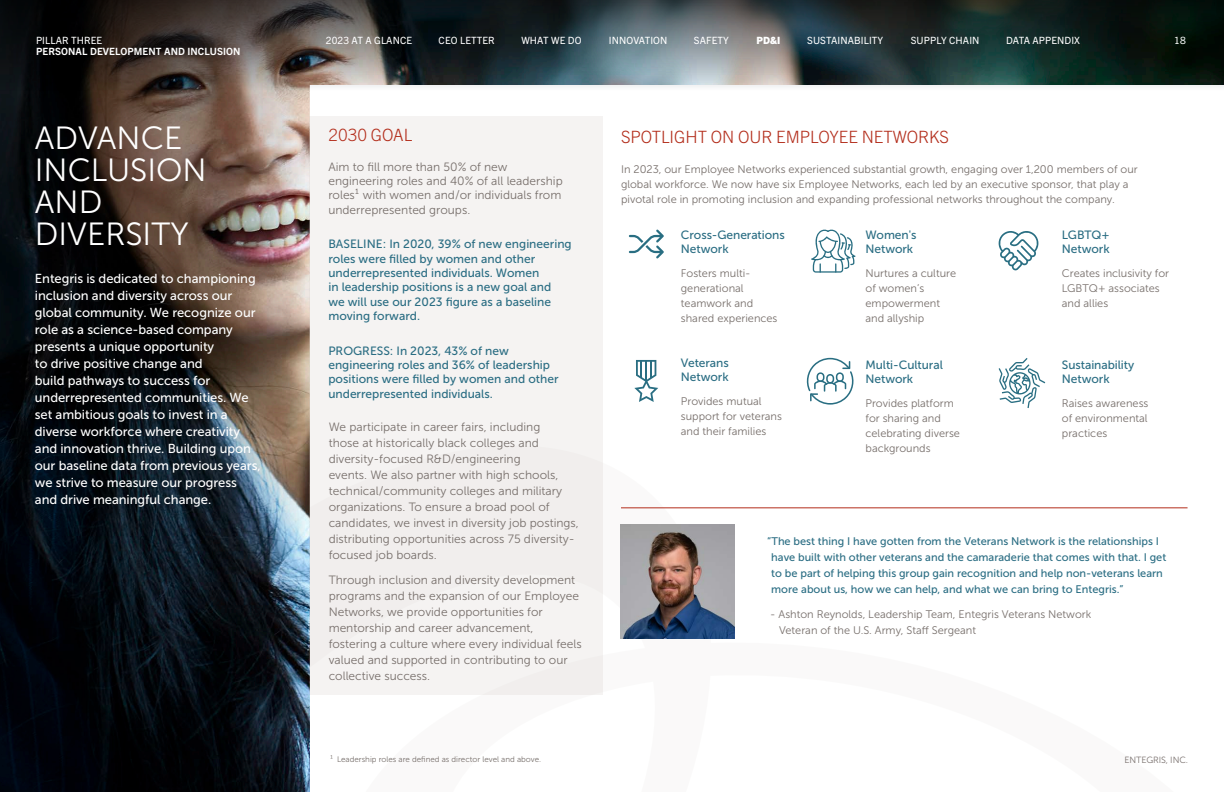
<style>
.page{position:relative;width:1224px;height:792px;background:#fff}
.page>*{position:absolute;margin:0;border:0;box-sizing:border-box;transform-origin:0 0}
.t1{font:32px/32px "Museo Sans 300";color:#fff}
.t2{font:300 17px "Trade Gothic Next LT Pro";color:#b32d1b}
.t3{font:13px/17px "Museo Sans 500";letter-spacing:-.005em;color:#fff}
.t4{font:12px/16px "Museo Sans 300";color:#776f6b}
.t5{font:12px/14.4px "Museo Sans 500";color:#2a6d83}
.t6{font:11px/15px "Museo Sans 300";color:#776f6b}
.t7{font:11px/16px "Museo Sans 500";color:#2a6d83}
.t8{font:10px "Trade Gothic Next LT Pro";letter-spacing:.01em;color:#fff}
.t9{font:700 10px "Trade Gothic Next LT Pro";letter-spacing:.01em;color:#fff}
.t10{font:800 10px "Trade Gothic Next LT Pro";color:#fff}
.t11{font:9px "Museo Sans 300";letter-spacing:-.01em;color:#766d6a}
.t12{font:8px "Museo Sans 300";color:#776f6b}
</style>
<div class="page">
<img style="left:0;top:92px;width:310px;height:700px">
<img style="left:0;top:0;width:1224px;height:92px">
<div style="left:310px;top:116px;width:293px;height:579px;background:#f5f3f2"></div>
<hr style="left:621px;top:507px;width:567px;height:1px;background:#b32d1b">
<svg style="left:811px;top:229px;width:44px;height:44px"></svg>
<svg style="left:806px;top:358px;width:48px;height:47px"></svg>
<svg style="left:999px;top:358px;width:46px;height:50px"></svg>
<img style="left:620px;top:525px;width:114px;height:114px">
<svg style="left:998px;top:231px;width:41px;height:39px"></svg>
<svg style="left:629px;top:229px;width:35px;height:30px"></svg>
<svg style="left:634px;top:360px;width:24px;height:42px"></svg>
<hr style="left:645px;top:361px;width:2px;height:20px;background:#296e82">
<p class="t8" style="left:36px;top:33px;width:68px">PILLAR THREE</p>
<p class="t8" style="left:1174px;top:33px;width:13px">18</p>
<p class="t9" style="left:36px;top:44px;width:206px">PERSONAL DEVELOPMENT AND INCLUSION</p>
<p class="t8" style="left:326px;top:33px;width:88px">2023 AT A GLANCE</p>
<p class="t8" style="left:439px;top:33px;width:58px">CEO LETTER</p>
<p class="t8" style="left:521px;top:33px;width:62px">WHAT WE DO</p>
<p class="t8" style="left:609px;top:33px;width:60px">INNOVATION</p>
<p class="t8" style="left:694px;top:33px;width:37px">SAFETY</p>
<p class="t10" style="left:756px;top:33px;width:26px">PD&amp;I</p>
<p class="t8" style="left:807px;top:33px;width:78px">SUSTAINABILITY</p>
<p class="t8" style="left:911px;top:33px;width:70px">SUPPLY CHAIN</p>
<p class="t8" style="left:1006px;top:33px;width:76px">DATA APPENDIX</p>
<h1 class="t1" style="left:35px;top:123px;width:173px">ADVANCE<br>INCLUSION<br>AND<br>DIVERSITY</h1>
<p class="t3" style="left:35px;top:271px;width:227px">Entegris is dedicated to championing inclusion and diversity across our global community. We recognize our role as a science-based company presents a unique opportunity<br>to drive positive change and<br>build pathways to success for underrepresented communities. We set ambitious goals to invest in a diverse workforce where creativity and innovation thrive. Building upon our baseline data from previous years, we strive to measure our progress and drive meaningful change.</p>
<h2 class="t2" style="left:328px;top:123px;width:85px">2030 GOAL</h2>
<p class="t4" style="left:328px;top:159px;width:236px;line-height:14.4px">Aim to fill more than 50% of new engineering roles and 40% of all leadership roles¹ with women and/or individuals from underrepresented groups.</p>
<p class="t5" style="left:328px;top:237px;width:245px">BASELINE: In 2020, 39% of new engineering roles were filled by women and other underrepresented individuals. Women<br>in leadership positions is a new goal and<br>we will use our 2023 figure as a baseline moving forward.</p>
<p class="t5" style="left:328px;top:343px;width:232px">PROGRESS: In 2023, 43% of new engineering roles and 36% of leadership positions were filled by women and other underrepresented individuals.</p>
<p class="t4" style="left:329px;top:419px;width:252px">We participate in career fairs, including<br>those at historically black colleges and diversity-focused R&amp;D/engineering<br>events. We also partner with high schools, technical/community colleges and military organizations. To ensure a broad pool of candidates, we invest in diversity job postings, distributing opportunities across 75 diversity&shy;focused job boards.</p>
<p class="t4" style="left:329px;top:572px;width:255px">Through inclusion and diversity development programs and the expansion of our Employee Networks, we provide opportunities for mentorship and career advancement, fostering a culture where every individual feels valued and supported in contributing to our collective success.</p>
<p class="t12" style="left:330px;top:755px;width:213px">¹ Leadership roles are defined as director level and above.</p>
<h2 class="t2" style="left:621px;top:125px;width:330px">SPOTLIGHT ON OUR EMPLOYEE NETWORKS</h2>
<p class="t6" style="left:621px;top:162px;width:518px">In 2023, our Employee Networks experienced substantial growth, engaging over 1,200 members of our global workforce. We now have six Employee Networks, each led by an executive sponsor, that play a pivotal role in promoting inclusion and expanding professional networks throughout the company.</p>
<p class="t5" style="left:681px;top:228px;width:105px;line-height:14px">Cross-Generations<br>Network</p>
<p class="t6" style="left:681px;top:265px;width:98px">Fosters multi&shy;generational teamwork and shared experiences</p>
<p class="t5" style="left:681px;top:356px;width:49px;line-height:14px">Veterans<br>Network</p>
<p class="t6" style="left:681px;top:394px;width:103px">Provides mutual support for veterans and their families</p>
<p class="t5" style="left:866px;top:228px;width:52px;line-height:14px">Women's<br>Network</p>
<p class="t6" style="left:866px;top:265px;width:92px">Nurtures a culture of women’s empowerment and allyship</p>
<p class="t5" style="left:866px;top:358px;width:79px;line-height:14px">Multi-Cultural<br>Network</p>
<p class="t6" style="left:866px;top:396px;width:96px">Provides platform for sharing and celebrating diverse backgrounds</p>
<p class="t5" style="left:1062px;top:228px;width:49px;line-height:14px">LGBTQ+<br>Network</p>
<p class="t6" style="left:1062px;top:265px;width:109px">Creates inclusivity for<br>LGBTQ+ associates and allies</p>
<p class="t5" style="left:1062px;top:358px;width:74px;line-height:14px">Sustainability<br>Network</p>
<p class="t6" style="left:1062px;top:396px;width:88px;text-align:justify">Raises awareness of environmental practices</p>
<p class="t7" style="left:771px;top:533px;width:397px;text-indent:-4px">“The best thing I have gotten from the Veterans Network is the relationships I have built with other veterans and the camaraderie that comes with that. I get to be part of helping this group gain recognition and help non-veterans learn more about us, how we can help, and what we can bring to Entegris.”</p>
<p class="t6" style="left:779px;top:606px;width:314px;line-height:16px;text-indent:-9px">- Ashton Reynolds, Leadership Team, Entegris Veterans Network<br>Veteran of the U.S. Army, Staff Sergeant</p>
<p class="t11" style="left:1125px;top:755px;width:65px">ENTEGRIS, INC.</p>
</div>
